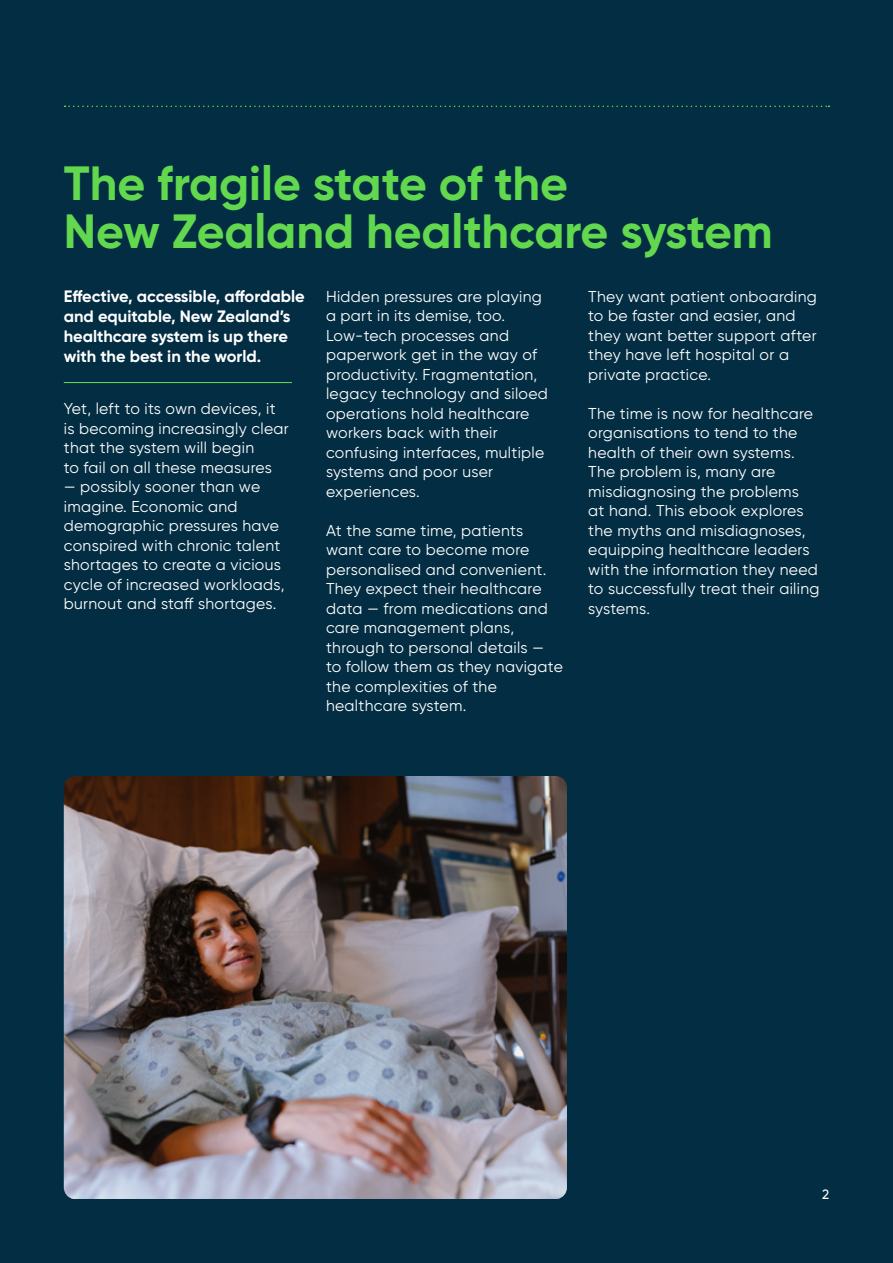
<style>
.page{position:relative;width:893px;height:1263px;background:#032d42}
.page>*{position:absolute;margin:0;border:0;box-sizing:border-box;transform-origin:0 0}
.t1{font:700 48px/48px "Gilroy";color:#62d84e}
.t2{font:700 16.5px/19.8px "Gilroy";color:#fff}
.t3{font:15.75px/19.5px "Gilroy";letter-spacing:.02em;color:#fff}
.t4{font:500 13.5px "Gilroy";color:#fff}
</style>
<div class="page">
<hr style="left:64px;top:382px;width:228px;height:1px;background:#62d84e">
<svg style="left:65px;top:106px;width:764px;height:1px"></svg>
<img style="left:64px;top:776px;width:503px;height:423px">
<h1 class="t1" style="left:64px;top:159px;width:711px">The fragile state of the<br>New Zealand healthcare system</h1>
<p class="t2" style="left:64px;top:287px;width:242px">Effective, accessible, affordable and equitable, New Zealand’s healthcare system is up there with the best in the world.</p>
<p class="t3" style="left:326px;top:286px;width:223px">Hidden pressures are playing a part in its demise, too.<br>Low-tech processes and paperwork get in the way of productivity. Fragmentation, legacy technology and siloed operations hold healthcare workers back with their confusing interfaces, multiple systems and poor user experiences.</p>
<p class="t3" style="left:326px;top:520px;width:238px">At the same time, patients want care to become more personalised and convenient.<br>They expect their healthcare data — from medications and care management plans, through to personal details — to follow them as they navigate the complexities of the healthcare system.</p>
<p class="t3" style="left:588px;top:286px;width:230px">They want patient onboarding to be faster and easier, and they want better support after they have left hospital or a private practice.</p>
<p class="t3" style="left:588px;top:403px;width:233px">The time is now for healthcare organisations to tend to the health of their own systems.<br>The problem is, many are misdiagnosing the problems<br>at hand. This ebook explores the myths and misdiagnoses, equipping healthcare leaders with the information they need to successfully treat their ailing systems.</p>
<p class="t3" style="left:64px;top:399px;width:227px">Yet, left to its own devices, it is becoming increasingly clear that the system will begin<br>to fail on all these measures</p>
<p class="t3" style="left:64px;top:477px;width:222px">— possibly sooner than we imagine. Economic and demographic pressures have conspired with chronic talent shortages to create a vicious cycle of increased workloads, burnout and staff shortages.</p>
<p class="t4" style="left:822px;top:1186px;width:9px">2</p>
</div>
